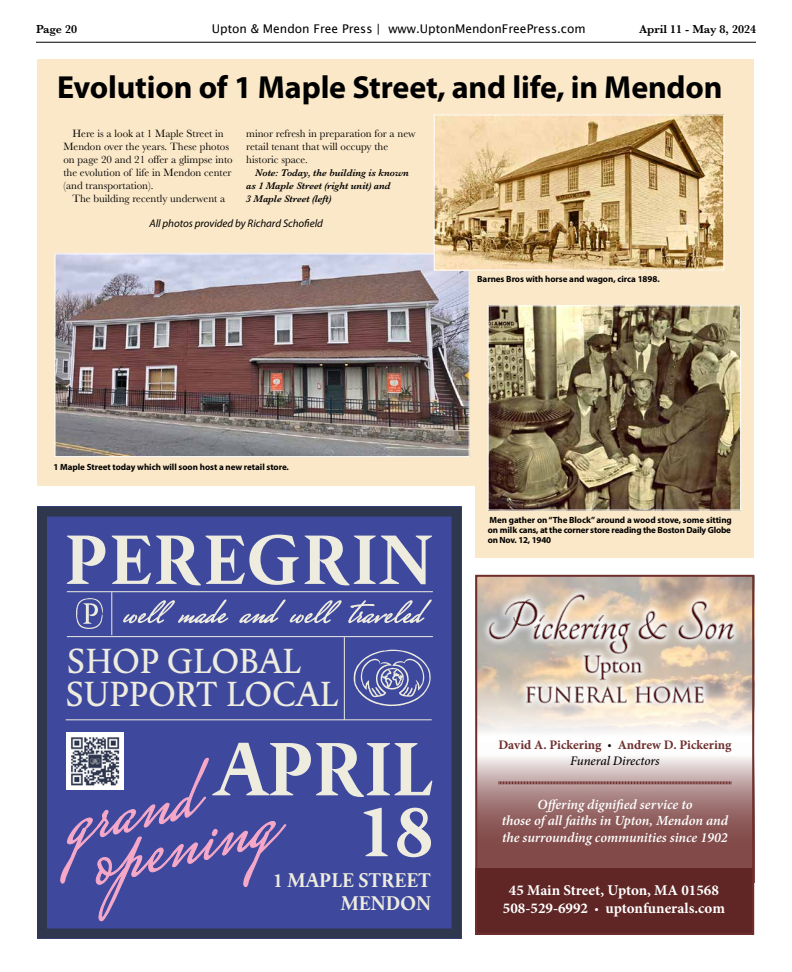
<style>
.page{position:relative;width:792px;height:972px;background:#fff}
.page>*{position:absolute;margin:0;border:0;box-sizing:border-box;transform-origin:0 0}
.t1{font:87.1px "Mrs Saint Delafield";color:#f6a8c9}
.t2{font:700 75.3px "Wolpe Pegasus";color:#eeecdf}
.t3{font:34.8px/33.4px "Wolpe Pegasus";color:#eeecdf}
.t4{font:700 32px "Myriad Pro";letter-spacing:-.005em;color:#000}
.t5{font:700 19.8px/23.8px "Wolpe Pegasus";color:#eeecdf;text-align:right}
.t6{font:700 15px/18px "Minion Pro";color:#fff;text-align:center}
.t7{font:italic 600 14px/16.8px "Minion Pro";letter-spacing:-.005em;color:#fff;text-align:center}
.t8{font:700 13px/16px "Minion Pro";color:#6e2e2d;text-align:center}
.t9{font:12px "Lucida Grande";color:#000}
.t10{font:600 12px "Baskerville";color:#000}
.t11{font:11px/13px "Baskerville";color:#000}
.t12{font:italic 11px "Myriad Pro";letter-spacing:-.005em;color:#000}
.t13{font:italic 600 10px/13px "Baskerville";letter-spacing:-.005em;color:#000}
.t14{font:700 9px/10px "Myriad Pro";letter-spacing:-.005em;color:#000;text-align:justify}
.s1{font-weight:400;font-size:11px;color:#000}
.s2{font-weight:500;font-style:italic;color:#000}
.s3{font-size:11px}
</style>
<div class="page">
<div style="left:37px;top:59px;width:717px;height:499px;background:#fbe8c8"></div>
<div style="left:22px;top:486px;width:453px;height:88px;background:#fff"></div>
<img style="left:57px;top:255px;width:411px;height:200px">
<div style="left:55px;top:253px;width:415px;height:204px;border:1px solid #fff"></div>
<img style="left:490px;top:307px;width:249px;height:202px">
<div style="left:488px;top:305px;width:253px;height:206px;border:1px solid #fff"></div>
<img style="left:436px;top:116px;width:286px;height:153px">
<div style="left:434px;top:114px;width:290px;height:157px;border:1px solid #fff"></div>
<svg style="left:482px;top:586px;width:260px;height:125px;background:#d2c3b4"></svg>
<img style="left:487px;top:589px;width:252px;height:120px">
<svg style="left:478px;top:755px;width:273px;height:114px;background:#a37b7a"></svg>
<div style="left:476px;top:869px;width:278px;height:66px;background:#602625"></div>
<div style="left:475px;top:575px;width:279px;height:360px;border:2px solid #6e2e2d"></div>
<svg style="left:499px;top:781px;width:233px;height:3px"></svg>
<svg style="left:37px;top:507px;width:425px;height:432px;background:#3c4692"></svg>
<hr style="left:67px;top:591px;width:366px;height:1px;background:#eeecdf">
<hr style="left:67px;top:636px;width:366px;height:1px;background:#eeecdf">
<hr style="left:66px;top:719px;width:366px;height:1px;background:#eeecdf">
<svg style="left:67px;top:536px;width:38px;height:48px;background:#9196bc"></svg>
<svg style="left:112px;top:535px;width:187px;height:50px;background:#8389b7"></svg>
<svg style="left:305px;top:536px;width:127px;height:49px;background:#868bb8"></svg>
<hr style="left:111px;top:592px;width:1px;height:43px;background:#eeecdf">
<svg style="left:354px;top:649px;width:77px;height:57px;background:#626aab"></svg>
<hr style="left:344px;top:637px;width:1px;height:83px;background:#eeecdf">
<svg style="left:76px;top:598px;width:27px;height:31px"></svg>
<svg style="left:123px;top:599px;width:106px;height:24px;background:#666eac"></svg>
<svg style="left:239px;top:599px;width:103px;height:24px;background:#636bab"></svg>
<svg style="left:348px;top:599px;width:84px;height:24px;background:#6c74af"></svg>
<img style="left:66px;top:733px;width:57px;height:24px">
<svg style="left:60px;top:757px;width:227px;height:165px;background:#5054a2"></svg>
<hr style="left:36px;top:42px;width:720px;height:1px;background:#000">
<p class="t10" style="left:36px;top:21px;width:43px">Page 20</p>
<p class="t9" style="left:212px;top:22px;width:375px">Upton &amp; Mendon Free Press | www.UptonMendonFreePress.com</p>
<p class="t10" style="left:639px;top:21px;width:118px">April 11 - May 8, 2024</p>
<h3 class="t4" style="left:57px;top:67px;width:667px">Evolution of 1 Maple Street, and life, in Mendon</h3>
<p class="t11" style="left:63px;top:127px;width:171px;text-indent:9px">Here is a look at 1 Maple Street in<br>Mendon over the years. These photos on page 20 and 21 offer a glimpse into the evolution of life in Mendon center (and transportation).</p>
<p class="t11" style="left:72px;top:192px;width:155px">The building recently underwent a</p>
<p class="t11" style="left:246px;top:127px;width:171px">minor refresh in preparation for a new retail tenant that will occupy the historic space.</p>
<p class="t13" style="left:246px;top:166px;width:164px;text-indent:9px">Note: Today, the building is known as 1 Maple Street (right unit) and<br>3 Maple Street (left)</p>
<p class="t12" style="left:149px;top:217px;width:175px">All photos provided by Richard Schofield</p>
<p class="t14" style="left:477px;top:274px;width:184px">Barnes Bros with horse and wagon, circa 1898.</p>
<p class="t14" style="left:54px;top:461px;width:237px">1 Maple Street today which will soon host a new retail store.</p>
<h3 class="t3" style="left:66px;top:644px;width:275px">SHOP GLOBAL<br>SUPPORT LOCAL</h3>
<h2 class="t2" style="left:215px;top:718px;width:220px">APRIL</h2>
<h1 class="t1" style="left:50px;top:765px;width:134px;rotate:-13deg">grand</h1>
<h2 class="t2" style="left:357px;top:779px;width:78px">18</h2>
<h1 class="t1" style="left:78px;top:805px;width:188px;rotate:-13deg">opening</h1>
<h3 class="t5" style="left:273px;top:867px;width:160px">1 MAPLE STREET<br>MENDON</h3>
<p class="t14" style="left:488px;top:515px;width:246px">Men gather on “The Block” around a wood stove, some sitting on milk cans, at the corner store reading the Boston Daily Globe on Nov. 12, 1940</p>
<p class="t8" style="left:498px;top:737px;width:235px">David A. Pickering <span class="s1">•</span> Andrew D. Pickering<br><span class="s2">Funeral Directors</span></p>
<p class="t7" style="left:502px;top:796px;width:228px">Offering dignified service to<br>those of all faiths in Upton, Mendon and the surrounding communities since 1902</p>
<h3 class="t6" style="left:503px;top:881px;width:224px">45 Main Street, Upton, MA 01568<br>508-529-6992 <span class="s3">•</span> uptonfunerals.com</h3>
</div>
